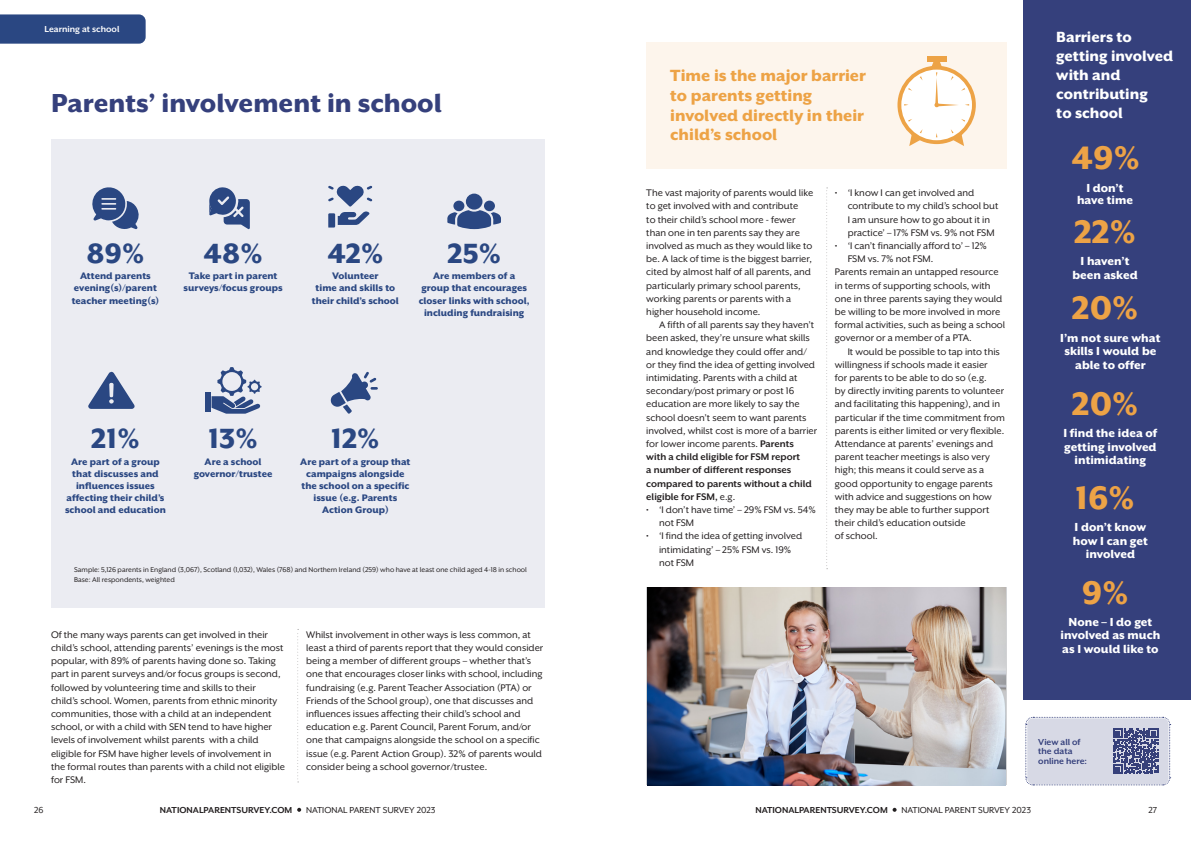
<style>
.page{position:relative;width:1191px;height:842px;background:#fff}
.page>*{position:absolute;margin:0;border:0;box-sizing:border-box;transform-origin:0 0}
.t1{font:800 37.4px "Mr Eaves XL San OT";color:#eda346}
.t2{font:800 32px "Mr Eaves XL San OT";color:#2a4782}
.t3{font:800 30px "Mr Eaves XL San OT";color:#35407c}
.t4{font:800 18.6px/19.7px "Mr Eaves XL San OT";color:#eda346}
.t5{font:800 17px/19px "Mr Eaves XL San OT";color:#fff}
.t6{font:800 13.4px/13.4px "Mr Eaves XL San OT";color:#fff;text-align:center}
.t7{font:11px/13.2px "Mr Eaves XL San OT";color:#231f20}
.t8{font:800 10.9px/12.1px "Mr Eaves XL San OT";color:#2a4782;text-align:center}
.t9{font:10px "Mr Eaves XL San OT";color:#231f20}
.t10{font:700 10px "Mr Eaves XL San OT";color:#231f20}
.t11{font:700 10px "Mr Eaves XL San OT";color:#35407c}
.t12{font:700 10px "Mr Eaves XL San OT";color:#fff}
.t13{font:8px "Mr Eaves XL San OT";color:#231f20}
.s1{font-weight:700}
</style>
<div class="page">
<svg style="left:297px;top:808px;width:4px;height:4px"></svg>
<svg style="left:892px;top:808px;width:4px;height:4px"></svg>
<div style="left:51px;top:139px;width:493px;height:469px;background:#ebecf2"></div>
<svg style="left:0;top:14px;width:146px;height:30px;background:#314d86"></svg>
<svg style="left:92px;top:187px;width:47px;height:42px"></svg>
<svg style="left:209px;top:187px;width:41px;height:42px"></svg>
<svg style="left:328px;top:185px;width:44px;height:43px"></svg>
<div style="left:466px;top:194px;width:16px;height:16px;background:#2a4782;border-radius:50%"></div>
<div style="left:453px;top:201px;width:11px;height:10px;background:#2a4782;border-radius:50%"></div>
<div style="left:484px;top:201px;width:11px;height:10px;background:#2a4782;border-radius:50%"></div>
<svg style="left:447px;top:210px;width:54px;height:19px"></svg>
<svg style="left:88px;top:372px;width:47px;height:37px"></svg>
<div style="left:205px;top:392px;width:6px;height:20px;background:#2a4782"></div>
<svg style="left:211px;top:367px;width:50px;height:47px"></svg>
<svg style="left:331px;top:372px;width:47px;height:42px"></svg>
<div style="left:646px;top:43px;width:360px;height:126px;background:#fdf5ec"></div>
<div style="left:1023px;top:0;width:168px;height:699px;background:#35407c"></div>
<svg style="left:826px;top:187px;width:1px;height:382px"></svg>
<svg style="left:297px;top:629px;width:2px;height:153px"></svg>
<svg style="left:897px;top:66px;width:78px;height:78px"></svg>
<div style="left:901px;top:70px;width:71px;height:70px;background:#fff;border-radius:50%"></div>
<div style="left:927px;top:57px;width:19px;height:5px;background:#eda346"></div>
<svg style="left:909px;top:129px;width:13px;height:17px"></svg>
<svg style="left:950px;top:129px;width:14px;height:17px"></svg>
<svg style="left:931px;top:60px;width:38px;height:47px"></svg>
<img style="left:647px;top:587px;width:358px;height:198px">
<svg style="left:1025px;top:716px;width:145px;height:70px;background:#bec1d4"></svg>
<p class="t12" style="left:44px;top:24px;width:76px">Learning at school</p>
<p class="t3" style="left:51px;top:88px;width:392px">Parents’ involvement in school</p>
<p class="t2" style="left:86px;top:237px;width:59px">89%</p>
<p class="t8" style="left:72px;top:270px;width:89px">Attend parents evening(s)/parent teacher meeting(s)</p>
<p class="t2" style="left:204px;top:237px;width:61px">48%</p>
<p class="t8" style="left:184px;top:270px;width:101px">Take part in parent surveys/focus groups</p>
<p class="t2" style="left:327px;top:237px;width:58px">42%</p>
<p class="t8" style="left:332px;top:270px;width:48px">Volunteer</p>
<p class="t8" style="left:316px;top:282px;width:81px">time and skills to</p>
<p class="t8" style="left:312px;top:294px;width:89px">their child’s school</p>
<p class="t2" style="left:447px;top:237px;width:55px">25%</p>
<p class="t8" style="left:419px;top:270px;width:112px">Are members of a group that encourages closer links with school, including fundraising</p>
<p class="t2" style="left:91px;top:422px;width:50px">21%</p>
<p class="t8" style="left:65px;top:455px;width:102px">Are part of a group that discusses and influences issues affecting their child’s school and education</p>
<p class="t2" style="left:208px;top:422px;width:51px">13%</p>
<p class="t8" style="left:205px;top:455px;width:58px">Are a school</p>
<p class="t8" style="left:194px;top:467px;width:80px">governor/trustee</p>
<p class="t2" style="left:331px;top:422px;width:50px">12%</p>
<p class="t8" style="left:300px;top:455px;width:112px">Are part of a group that campaigns alongside the school on a specific issue (e.g. Parents<br>Action Group)</p>
<p class="t13" style="left:74px;top:565px;width:454px">Sample: 5,126 parents in England (3,067), Scotland (1,032), Wales (768) and Northern Ireland (259) who have at least one child aged 4-18 in school</p>
<p class="t13" style="left:74px;top:575px;width:102px">Base: All respondents, weighted</p>
<p class="t7" style="left:51px;top:628px;width:234px">Of the many ways parents can get involved in their child’s school, attending parents’ evenings is the most popular, with 89% of parents having done so. Taking part in parent surveys and/or focus groups is second, followed by volunteering time and skills to their child’s school. Women, parents from ethnic minority communities, those with a child at an independent school, or with a child with SEN tend to have higher levels of involvement whilst parents with a child eligible for FSM have higher levels of involvement in</p>
<p class="t7" style="left:51px;top:760px;width:235px">the formal routes than parents with a child not eligible for FSM.</p>
<p class="t7" style="left:306px;top:628px;width:239px">Whilst involvement in other ways is less common, at least a third of parents report that they would consider being a member of different groups – whether that’s one that encourages closer links with school, including fundraising (e.g. Parent Teacher Association (PTA) or Friends of the School group), one that discusses and influences issues affecting their child’s school and education e.g. Parent Council, Parent Forum, and/or one that campaigns alongside the school on a specific issue (e.g. Parent Action Group). 32% of parents would consider being a school governor/trustee.</p>
<p class="t4" style="left:670px;top:65px;width:197px">Time is the major barrier to parents getting involved directly in their child’s school</p>
<p class="t7" style="left:646px;top:186px;width:168px">The vast majority of parents would like to get involved with and contribute<br>to their child’s school more - fewer than one in ten parents say they are involved as much as they would like to be. A lack of time is the biggest barrier, cited by almost half of all parents, and particularly primary school parents, working parents or parents with a higher household income.</p>
<p class="t7" style="left:646px;top:318px;width:172px;text-indent:13px">A fifth of all parents say they haven’t been asked, they’re unsure what skills and knowledge they could offer and/ or they find the idea of getting involved intimidating. Parents with a child at secondary/post primary or post 16 education are more likely to say the school doesn’t seem to want parents involved, whilst cost is more of a barrier for lower income parents. <span class="s1">Parents<br>with a child eligible for FSM report<br>a number of different responses compared to parents without a child eligible for FSM,</span> e.g.</p>
<p class="t7" style="left:659px;top:503px;width:158px;text-indent:-13px">• ‘I don’t have time’ – 29% FSM vs. 54% not FSM</p>
<p class="t7" style="left:659px;top:529px;width:145px;text-indent:-13px">• ‘I find the idea of getting involved intimidating’ – 25% FSM vs. 19% not FSM</p>
<p class="t7" style="left:847px;top:186px;width:152px;text-indent:-13px">• ‘I know I can get involved and contribute to my child’s school but<br>I am unsure how to go about it in practice’ – 17% FSM vs. 9% not FSM</p>
<p class="t7" style="left:847px;top:239px;width:141px;text-indent:-13px">• ‘I can’t financially afford to’ – 12%<br>FSM vs. 7% not FSM.</p>
<p class="t7" style="left:835px;top:265px;width:172px">Parents remain an untapped resource in terms of supporting schools, with one in three parents saying they would be willing to be more involved in more formal activities, such as being a school governor or a member of a PTA.</p>
<p class="t7" style="left:835px;top:345px;width:166px;text-indent:13px">It would be possible to tap into this willingness if schools made it easier</p>
<p class="t7" style="left:835px;top:371px;width:153px">for parents to be able to do so (e.g.</p>
<p class="t7" style="left:835px;top:384px;width:171px">by directly inviting parents to volunteer and facilitating this happening), and in particular if the time commitment from parents is either limited or very flexible.<br>Attendance at parents’ evenings and parent teacher meetings is also very high; this means it could serve as a good opportunity to engage parents with advice and suggestions on how they may be able to further support their child’s education outside</p>
<p class="t7" style="left:835px;top:529px;width:44px">of school.</p>
<p class="t5" style="left:1056px;top:27px;width:118px">Barriers to getting involved with and contributing</p>
<p class="t5" style="left:1056px;top:103px;width:68px">to school</p>
<p class="t1" style="left:1071px;top:139px;width:70px">49%</p>
<p class="t6" style="left:1086px;top:181px;width:39px">I don’t</p>
<p class="t6" style="left:1077px;top:193px;width:57px">have time</p>
<p class="t1" style="left:1074px;top:213px;width:63px">22%</p>
<p class="t6" style="left:1080px;top:254px;width:50px">I haven’t</p>
<p class="t6" style="left:1072px;top:268px;width:67px">been asked</p>
<p class="t1" style="left:1071px;top:289px;width:68px">20%</p>
<p class="t6" style="left:1060px;top:331px;width:102px">I’m not sure what skills I would be able to offer</p>
<p class="t1" style="left:1071px;top:385px;width:68px">20%</p>
<p class="t6" style="left:1063px;top:426px;width:95px">I find the idea of getting involved intimidating</p>
<p class="t1" style="left:1075px;top:479px;width:61px">16%</p>
<p class="t6" style="left:1073px;top:521px;width:76px">I don’t know how I can get involved</p>
<p class="t1" style="left:1081px;top:574px;width:48px">9%</p>
<p class="t6" style="left:1060px;top:615px;width:101px">None – I do get involved as much as I would like to</p>
<p class="t11" style="left:1038px;top:737px;width:44px">View all of</p>
<p class="t11" style="left:1038px;top:746px;width:36px">the data</p>
<p class="t11" style="left:1038px;top:756px;width:50px">online here:</p>
<p class="t9" style="left:34px;top:805px;width:11px">26</p>
<p class="t10" style="left:160px;top:805px;width:134px">NATIONALPARENTSURVEY.COM</p>
<p class="t9" style="left:306px;top:805px;width:131px">NATIONAL PARENT SURVEY 2023</p>
<p class="t10" style="left:755px;top:805px;width:134px">NATIONALPARENTSURVEY.COM</p>
<p class="t9" style="left:901px;top:805px;width:131px">NATIONAL PARENT SURVEY 2023</p>
<p class="t9" style="left:1148px;top:805px;width:10px">27</p>
</div>
